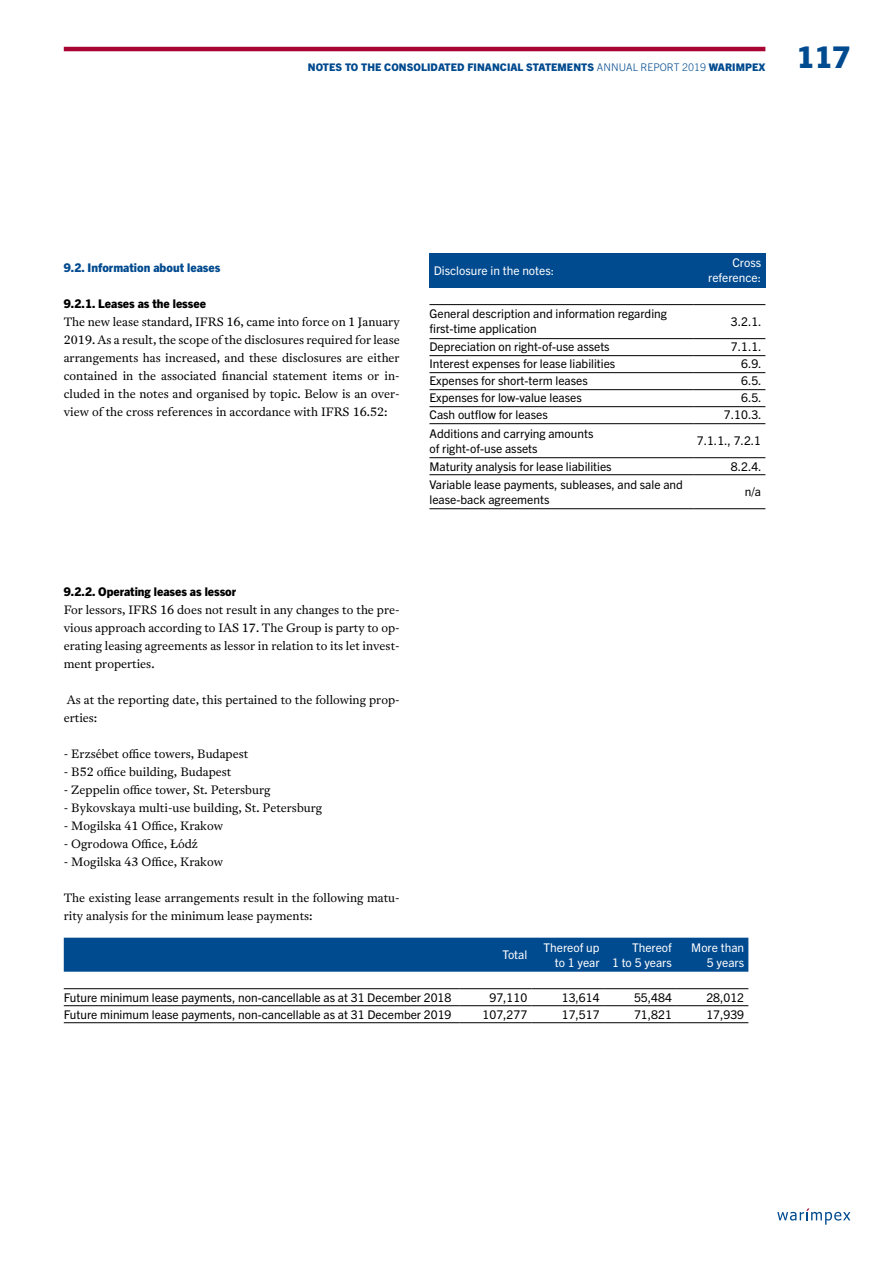
<style>
.page{position:relative;width:893px;height:1263px;background:#fff}
.page>*{position:absolute;margin:0;border:0;box-sizing:border-box;transform-origin:0 0}
.t1{font:800 30px "Trade Gothic Next LT Pro";color:#004a8f}
.t2{font:300 12px/18px "Antwerp";color:#000;text-align:justify}
.t3{font:12px/15px "Trade Gothic Next LT Pro";color:#000}
.t4{font:12px/15px "Trade Gothic Next LT Pro";color:#fff;text-align:right}
.t5{font:800 12px "Trade Gothic Next LT Pro";color:#000}
.t6{font:800 12px "Trade Gothic Next LT Pro";color:#004a8f}
.t7{font:800 10.5px "Trade Gothic Next LT Pro";letter-spacing:.01em;color:#004a8f}
.t8{font:300 10.5px "Trade Gothic Next LT Pro";letter-spacing:.01em;color:#004a8f}
.s1{font-weight:800}
</style>
<div class="page">
<svg style="left:777px;top:1208px;width:73px;height:17px"></svg>
<hr style="left:64px;top:47px;width:701px;height:4px;background:#a90533">
<div style="left:429px;top:254px;width:264px;height:34px;background:#004a8f"></div>
<div style="left:693px;top:254px;width:72px;height:34px;background:#004a8f"></div>
<hr style="left:429px;top:304px;width:264px;height:1px;background:#000">
<hr style="left:693px;top:304px;width:72px;height:1px;background:#000">
<hr style="left:429px;top:338px;width:264px;height:1px;background:#000">
<hr style="left:693px;top:338px;width:72px;height:1px;background:#000">
<hr style="left:429px;top:355px;width:264px;height:1px;background:#000">
<hr style="left:693px;top:355px;width:72px;height:1px;background:#000">
<hr style="left:429px;top:372px;width:264px;height:1px;background:#000">
<hr style="left:693px;top:372px;width:72px;height:1px;background:#000">
<hr style="left:429px;top:389px;width:264px;height:1px;background:#000">
<hr style="left:693px;top:389px;width:72px;height:1px;background:#000">
<hr style="left:429px;top:406px;width:264px;height:1px;background:#000">
<hr style="left:693px;top:406px;width:72px;height:1px;background:#000">
<hr style="left:429px;top:423px;width:264px;height:1px;background:#000">
<hr style="left:693px;top:423px;width:72px;height:1px;background:#000">
<hr style="left:429px;top:457px;width:264px;height:1px;background:#000">
<hr style="left:693px;top:457px;width:72px;height:1px;background:#000">
<hr style="left:429px;top:474px;width:264px;height:1px;background:#000">
<hr style="left:693px;top:474px;width:72px;height:1px;background:#000">
<hr style="left:429px;top:508px;width:264px;height:1px;background:#000">
<hr style="left:693px;top:508px;width:72px;height:1px;background:#000">
<div style="left:64px;top:938px;width:684px;height:34px;background:#004a8f"></div>
<hr style="left:64px;top:988px;width:395px;height:1px;background:#000">
<hr style="left:459px;top:988px;width:72px;height:1px;background:#000">
<hr style="left:531px;top:988px;width:73px;height:1px;background:#000">
<hr style="left:604px;top:988px;width:72px;height:1px;background:#000">
<hr style="left:676px;top:988px;width:72px;height:1px;background:#000">
<hr style="left:64px;top:1005px;width:395px;height:1px;background:#000">
<hr style="left:459px;top:1005px;width:72px;height:1px;background:#000">
<hr style="left:531px;top:1005px;width:73px;height:1px;background:#000">
<hr style="left:604px;top:1005px;width:72px;height:1px;background:#000">
<hr style="left:676px;top:1005px;width:72px;height:1px;background:#000">
<hr style="left:64px;top:1022px;width:395px;height:1px;background:#000">
<hr style="left:459px;top:1022px;width:72px;height:1px;background:#000">
<hr style="left:531px;top:1022px;width:73px;height:1px;background:#000">
<hr style="left:604px;top:1022px;width:72px;height:1px;background:#000">
<hr style="left:676px;top:1022px;width:72px;height:1px;background:#000">
<p class="t7" style="left:308px;top:59px;width:206px">NOTES TO THE CONSOLI DATED FINANCIAL</p>
<p class="t7" style="left:526px;top:59px;width:33px">STATEME</p>
<p class="t8" style="left:573px;top:59px;width:194px"><span class="s1">NTS</span> ANNUAL REPORT 2019 <span class="s1">warimpex</span></p>
<h1 class="t1" style="left:797px;top:37px;width:55px">117</h1>
<p class="t6" style="left:64px;top:259px;width:158px">9.2. Information about leases</p>
<p class="t5" style="left:64px;top:295px;width:144px">9.2.1. Leases as the lessee</p>
<p class="t2" style="left:64px;top:312px;width:337px">The new lease standard, IFRS 16, came into force on 1 January 2019. As a result, the scope of the disclosures required for lease arrangements has increased, and these disclosures are either contained in the associated financial statement items or in&shy;cluded in the notes and organised by topic. Below is an over&shy;view of the cross references in accordance with IFRS 16.52:</p>
<p class="t4" style="left:434px;top:262px;width:122px">Disclosure in the notes:</p>
<p class="t4" style="left:708px;top:255px;width:54px">Cross reference:</p>
<p class="t3" style="left:429px;top:306px;width:239px">General description and information regarding first-time application</p>
<p class="t3" style="left:731px;top:313px;width:32px">3.2.1.</p>
<p class="t3" style="left:429px;top:339px;width:182px">Depreciation on right-of-use assets</p>
<p class="t3" style="left:731px;top:339px;width:32px">7.1.1.</p>
<p class="t3" style="left:429px;top:356px;width:187px">Interest expenses for lease liabilities</p>
<p class="t3" style="left:741px;top:356px;width:22px">6.9.</p>
<p class="t3" style="left:429px;top:373px;width:160px">Expenses for short-term leases</p>
<p class="t3" style="left:741px;top:373px;width:22px">6.5.</p>
<p class="t3" style="left:429px;top:390px;width:154px">Expenses for low-value leases</p>
<p class="t3" style="left:741px;top:390px;width:22px">6.5.</p>
<p class="t3" style="left:429px;top:407px;width:120px">Cash outflow for leases</p>
<p class="t3" style="left:724px;top:407px;width:39px">7.10.3.</p>
<p class="t3" style="left:429px;top:425px;width:165px">Additions and carrying amounts of right-of-use assets</p>
<p class="t3" style="left:697px;top:432px;width:66px">7.1.1., 7.2.1</p>
<p class="t3" style="left:429px;top:458px;width:184px">Maturity analysis for lease liabilities</p>
<p class="t3" style="left:731px;top:458px;width:32px">8.2.4.</p>
<p class="t3" style="left:429px;top:476px;width:255px">Variable lease payments, subleases, and sale and lease-back agreements</p>
<p class="t3" style="left:745px;top:483px;width:18px">n/a</p>
<p class="t5" style="left:64px;top:583px;width:174px">9.2.2. Operating leases as lessor</p>
<p class="t2" style="left:64px;top:600px;width:337px">For lessors, IFRS 16 does not result in any changes to the pre&shy;vious approach according to IAS 17. The Group is party to op&shy;erating leasing agreements as lessor in relation to its let invest&shy;ment properties.</p>
<p class="t2" style="left:64px;top:690px;width:337px">As at the reporting date, this pertained to the following prop&shy;erties:</p>
<p class="t2" style="left:64px;top:744px;width:186px">- Erzsébet office towers, Budapest</p>
<p class="t2" style="left:64px;top:762px;width:169px">- B52 office building, Budapest</p>
<p class="t2" style="left:64px;top:780px;width:208px">- Zeppelin office tower, St. Petersburg</p>
<p class="t2" style="left:64px;top:798px;width:260px">- Bykovskaya multi-use building, St. Petersburg</p>
<p class="t2" style="left:64px;top:816px;width:161px">- Mogilska 41 Office, Krakow</p>
<p class="t2" style="left:64px;top:834px;width:136px">- Ogrodowa Office, Łódź</p>
<p class="t2" style="left:64px;top:852px;width:161px">- Mogilska 43 Office, Krakow</p>
<p class="t2" style="left:64px;top:888px;width:337px">The existing lease arrangements result in the following matu&shy;rity analysis for the minimum lease payments:</p>
<p class="t4" style="left:502px;top:946px;width:26px">Total</p>
<p class="t4" style="left:544px;top:939px;width:57px">Thereof up to 1 year</p>
<p class="t4" style="left:612px;top:939px;width:61px">Thereof<br>1 to 5 years</p>
<p class="t4" style="left:691px;top:939px;width:54px">More than<br>5 years</p>
<p class="t3" style="left:64px;top:989px;width:389px">Future minimum lease payments, non-cancellable as at 31 December 2018</p>
<p class="t3" style="left:489px;top:989px;width:39px">97,110</p>
<p class="t3" style="left:562px;top:989px;width:39px">13,614</p>
<p class="t3" style="left:634px;top:989px;width:39px">55,484</p>
<p class="t3" style="left:706px;top:989px;width:39px">28,012</p>
<p class="t3" style="left:64px;top:1006px;width:389px">Future minimum lease payments, non-cancellable as at 31 December 2019</p>
<p class="t3" style="left:483px;top:1006px;width:46px">107,277</p>
<p class="t3" style="left:562px;top:1006px;width:39px">17,517</p>
<p class="t3" style="left:634px;top:1006px;width:39px">71,821</p>
<p class="t3" style="left:706px;top:1006px;width:39px">17,939</p>
</div>
